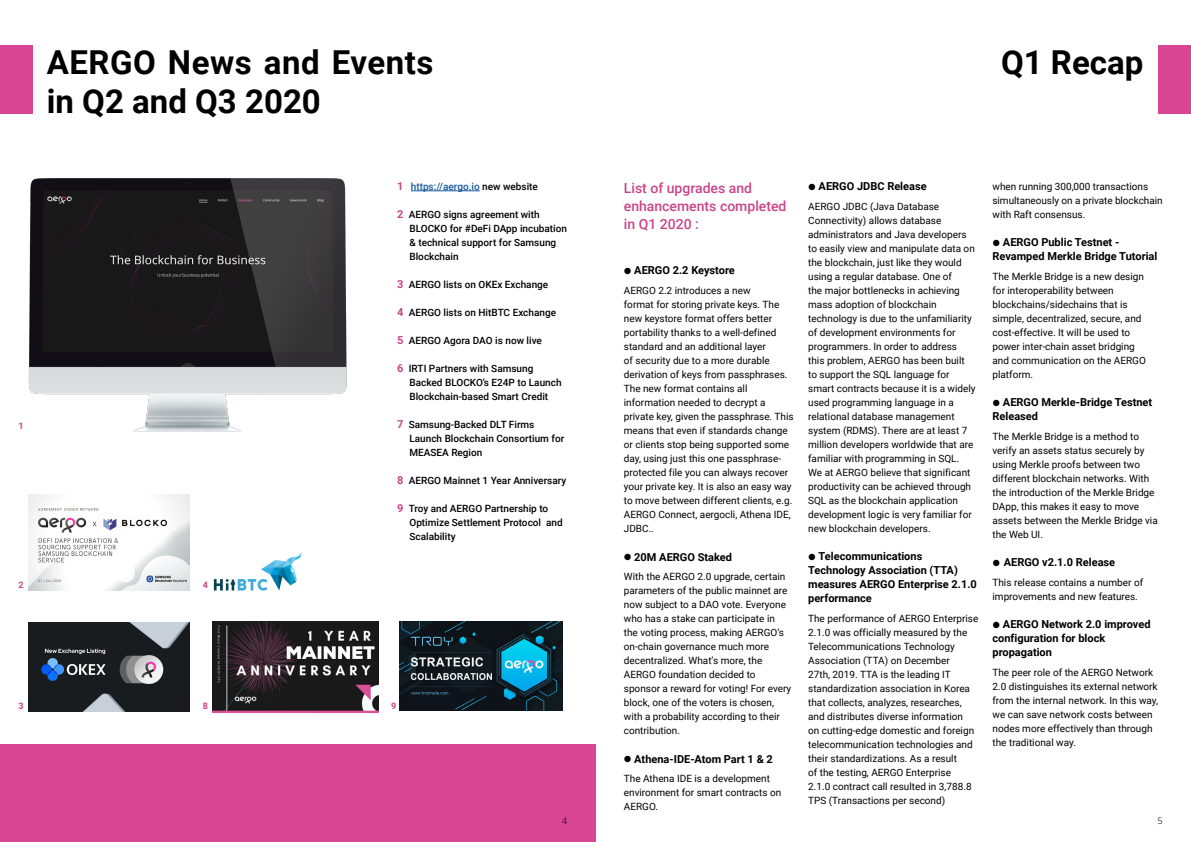
<style>
.page{position:relative;width:1191px;height:842px;background:#fff}
.page>*{position:absolute;margin:0;border:0;box-sizing:border-box;transform-origin:0 0}
.t1{font:700 33px/39.6px "Roboto";letter-spacing:.005em;color:#000}
.t2{font:500 14px/18px "Roboto";color:#ca448a}
.t3{font:700 11px/14px "Roboto";color:#000}
.t4{font:10px/14px "Roboto";color:#000}
.t5{font:500 10px/13.8px "Roboto";color:#000}
.t6{font:500 10px "Roboto";color:#15599f}
.t7{font:700 9px "Roboto";color:#ca448a}
.t8{font:300 9px "Noto Sans";color:#000}
.s1{font-weight:700;font-size:11px;color:#ca448a}
.s2{color:#000}
.s3{font-family:"Apple Gothic";font-weight:400}
</style>
<div class="page">
<div style="left:0;top:45px;width:33px;height:68px;background:#d94794"></div>
<div style="left:0;top:744px;width:595px;height:98px;background:#d94794"></div>
<hr style="left:411px;top:191px;width:69px;height:1px;background:#15599f">
<img style="left:28px;top:178px;width:319px;height:254px">
<img style="left:29px;top:495px;width:160px;height:95px">
<img style="left:213px;top:552px;width:89px;height:39px">
<img style="left:400px;top:622px;width:162px;height:88px">
<img style="left:29px;top:622px;width:160px;height:89px">
<div style="left:1158px;top:45px;width:33px;height:68px;background:#d94794"></div>
<img style="left:213px;top:622px;width:165px;height:90px">
<h1 class="t1" style="left:47px;top:41px;width:388px">AERGO News and Events in Q2 and Q3 2020</h1>
<p class="t7" style="left:18px;top:419px;width:7px">1</p>
<p class="t7" style="left:18px;top:579px;width:7px">2</p>
<p class="t7" style="left:203px;top:579px;width:7px">4</p>
<p class="t6" style="left:397px;top:179px;width:142px"><span class="s1">1</span> https://aergo.io <span class="s2">new website</span></p>
<p class="t5" style="left:409px;top:207px;width:159px;text-indent:-12px"><span class="s1">2</span> AERGO signs agreement with<br>BLOCKO for #DeFi DApp incubation &amp; technical support for Samsung<br>Blockchain</p>
<p class="t5" style="left:397px;top:277px;width:153px"><span class="s1">3</span> AERGO lists on OKEx Exchange</p>
<p class="t5" style="left:397px;top:305px;width:161px"><span class="s1">4</span> AERGO lists on HitBTC Exchange</p>
<p class="t5" style="left:397px;top:333px;width:146px"><span class="s1">5</span> AERGO Agora DAO is now live</p>
<p class="t5" style="left:409px;top:361px;width:154px;text-indent:-12px"><span class="s1">6</span> IRTI Partners with Samsung<br>Backed BLOCKO’s E24P to Launch<br>Blockchain-based Smart Credit</p>
<p class="t5" style="left:409px;top:417px;width:156px;text-indent:-12px"><span class="s1">7</span> Samsung-Backed DLT Firms<br>Launch Blockchain Consortium for<br>MEASEA Region</p>
<p class="t5" style="left:397px;top:473px;width:171px"><span class="s1">8</span> AERGO Mainnet 1 Year Anniversary</p>
<p class="t5" style="left:409px;top:501px;width:155px;text-indent:-12px"><span class="s1">9</span> Troy and AERGO Partnership to<br>Optimize Settlement Protocol and<br>Scalability</p>
<p class="t7" style="left:18px;top:699px;width:7px">3</p>
<p class="t7" style="left:203px;top:699px;width:7px">8</p>
<p class="t7" style="left:391px;top:699px;width:7px">9</p>
<p class="t8" style="left:562px;top:815px;width:7px">4</p>
<h1 class="t1" style="left:1001px;top:41px;width:144px">Q1 Recap</h1>
<h2 class="t2" style="left:624px;top:178px;width:164px">List of upgrades and enhancements completed in Q1 2020 :</h2>
<p class="t3" style="left:624px;top:263px;width:112px"><span class="s3">●</span> AERGO 2.2 Keystore</p>
<p class="t4" style="left:624px;top:283px;width:171px">AERGO 2.2 introduces a new<br>format for storing private keys. The new keystore format offers better portability thanks to a well-defined standard and an additional layer<br>of security due to a more durable derivation of keys from passphrases.<br>The new format contains all information needed to decrypt a private key, given the passphrase. This means that even if standards change or clients stop being supported some day, using just this one passphrase&shy;protected file you can always recover your private key. It is also an easy way to move between different clients, e.g.<br>AERGO Connect, aergocli, Athena IDE, JDBC..</p>
<p class="t3" style="left:624px;top:549px;width:110px"><span class="s3">●</span> 20M AERGO Staked</p>
<p class="t4" style="left:624px;top:569px;width:169px">With the AERGO 2.0 upgrade, certain parameters of the public mainnet are now subject to a DAO vote. Everyone who has a stake can participate in the voting process, making AERGO’s on-chain governance much more decentralized. What’s more, the<br>AERGO foundation decided to sponsor a reward for voting! For every block, one of the voters is chosen, with a probability according to their contribution.</p>
<p class="t3" style="left:624px;top:751px;width:151px"><span class="s3">●</span> Athena-IDE-Atom Part 1 &amp; 2</p>
<p class="t4" style="left:624px;top:771px;width:159px">The Athena IDE is a development environment for smart contracts on<br>AERGO.</p>
<p class="t3" style="left:808px;top:179px;width:120px"><span class="s3">●</span> AERGO JDBC Release</p>
<p class="t4" style="left:808px;top:199px;width:169px">AERGO JDBC (Java Database Connectivity) allows database administrators and Java developers to easily view and manipulate data on the blockchain, just like they would using a regular database. One of<br>the major bottlenecks in achieving mass adoption of blockchain technology is due to the unfamiliarity of development environments for programmers. In order to address this problem, AERGO has been built to support the SQL language for smart contracts because it is a widely used programming language in a relational database management system (RDMS). There are at least 7 million developers worldwide that are familiar with programming in SQL.<br>We at AERGO believe that significant productivity can be achieved through SQL as the blockchain application development logic is very familiar for new blockchain developers.</p>
<p class="t3" style="left:808px;top:549px;width:170px"><span class="s3">●</span> Telecommunications<br>Technology Association (TTA) measures AERGO Enterprise 2.1.0 performance</p>
<p class="t4" style="left:808px;top:611px;width:172px">The performance of AERGO Enterprise 2.1.0 was officially measured by the Telecommunications Technology Association (TTA) on December<br>27th, 2019. TTA is the leading IT standardization association in Korea that collects, analyzes, researches, and distributes diverse information<br>on cutting-edge domestic and foreign telecommunication technologies and their standardizations. As a result<br>of the testing, AERGO Enterprise<br>2.1.0 contract call resulted in 3,788.8<br>TPS (Transactions per second)</p>
<p class="t4" style="left:992px;top:179px;width:172px">when running 300,000 transactions simultaneously on a private blockchain with Raft consensus.</p>
<p class="t3" style="left:992px;top:235px;width:166px"><span class="s3">●</span> AERGO Public Testnet -<br>Revamped Merkle Bridge Tutorial</p>
<p class="t4" style="left:992px;top:269px;width:155px">The Merkle Bridge is a new design for interoperability between blockchains/sidechains that is simple, decentralized, secure, and cost-effective. It will be used to power inter-chain asset bridging and communication on the AERGO platform.</p>
<p class="t3" style="left:992px;top:395px;width:161px"><span class="s3">●</span> AERGO Merkle-Bridge Testnet<br>Released</p>
<p class="t4" style="left:992px;top:429px;width:167px">The Merkle Bridge is a method to verify an assets status securely by using Merkle proofs between two different blockchain networks. With the introduction of the Merkle Bridge<br>DApp, this makes it easy to move assets between the Merkle Bridge via the Web UI.</p>
<p class="t3" style="left:992px;top:555px;width:124px"><span class="s3">●</span> AERGO v2.1.0 Release</p>
<p class="t4" style="left:992px;top:575px;width:152px">This release contains a number of improvements and new features.</p>
<p class="t3" style="left:992px;top:617px;width:160px"><span class="s3">●</span> AERGO Network 2.0 improved configuration for block propagation</p>
<p class="t4" style="left:992px;top:665px;width:167px">The peer role of the AERGO Network 2.0 distinguishes its external network from the internal network. In this way, we can save network costs between nodes more effectively than through the traditional way.</p>
<p class="t8" style="left:1157px;top:815px;width:7px">5</p>
</div>
